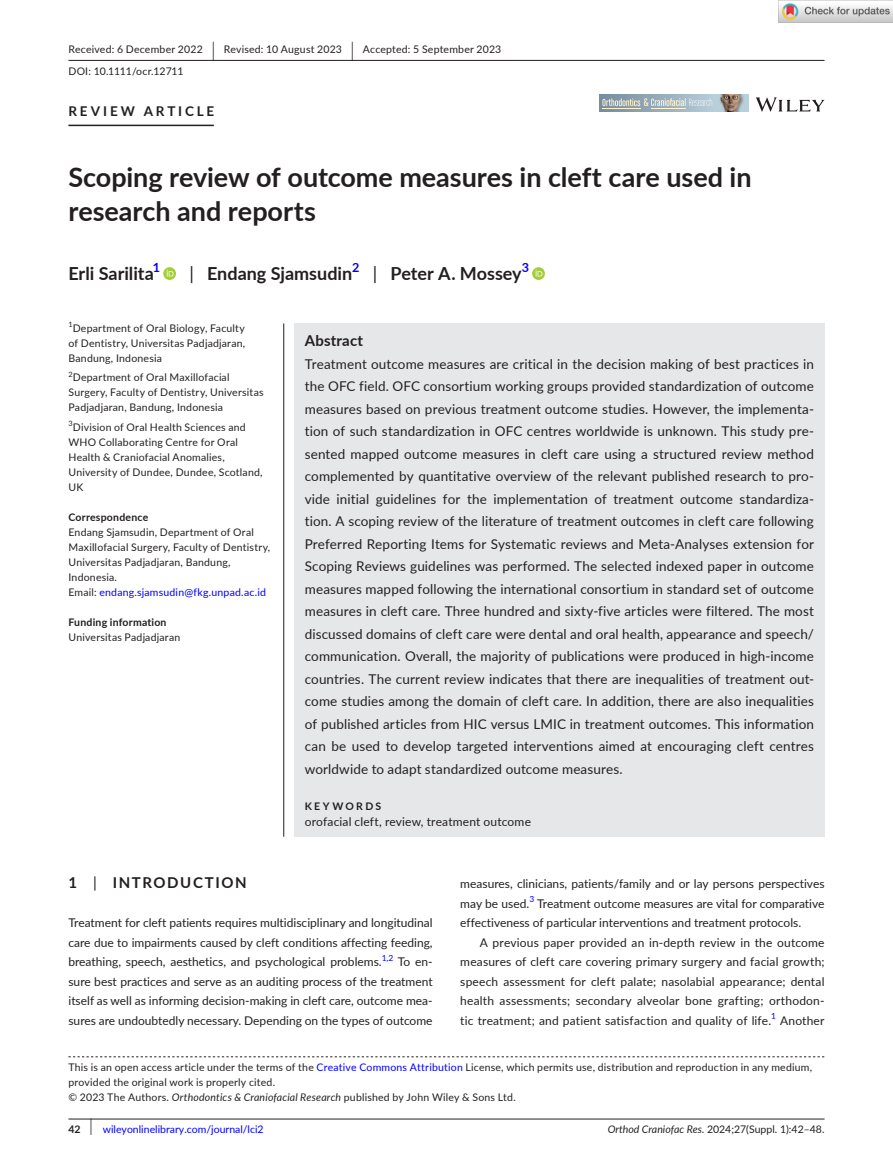
<style>
.page{position:relative;width:893px;height:1174px;background:#fff}
.page>*{position:absolute;margin:0;border:0;box-sizing:border-box;transform-origin:0 0}
.t1{font:700 27px/34.5px "Lato";letter-spacing:-.005em;color:#231f20}
.t2{font:700 18px "Lato";color:#231f20}
.t3{font:700 15px "Lato";letter-spacing:.1em;color:#231f20}
.t4{font:700 15px "Lato";letter-spacing:.015em;color:#231f20}
.t5{font:13.5px/22.5px "Lato";letter-spacing:.01em;color:#231f20;text-align:justify}
.t6{font:700 13.5px "Lato";letter-spacing:.21em;color:#231f20}
.t7{font:700 12.6px "Lato";color:#00f}
.t8{font:12px/19.5px "Lato";color:#231f20;text-align:justify}
.t9{font:10.5px/15px "Lato";letter-spacing:.02em;color:#231f20}
.t10{font:10.5px "Lato";color:#231f20}
.t11{font:10.5px "Lato";color:#00f}
.t12{font:700 10.5px "Lato";letter-spacing:.02em;color:#231f20}
.t13{font:700 10.5px "Lato";letter-spacing:.22em;color:#231f20}
.t14{font:8.4px "Lato";color:#00f}
.t15{font:7.35px "Lato";color:#231f20}
.s1{font-size:19.65px}
.s2{font-weight:400}
.s3{color:#00f}
.s4{font-style:italic}
.s5{font-weight:700;color:#231f20}
.s6{font-size:17.4px;color:#231f20}
</style>
<div class="page">
<hr style="left:68px;top:1118px;width:756px;height:1px;background:#231f20">
<svg style="left:756px;top:97px;width:68px;height:15px"></svg>
<div style="left:599px;top:94px;width:115px;height:18px;background:linear-gradient(to right,#778c9e,#b5cbd8)"></div>
<svg style="left:602px;top:98px;width:110px;height:8px"></svg>
<hr style="left:651px;top:108px;width:35px;height:1px;background:#fef2ca">
<hr style="left:602px;top:108px;width:39px;height:1px;background:#fef2ca">
<img style="left:714px;top:94px;width:34px;height:18px">
<hr style="left:68px;top:60px;width:756px;height:1px;background:#231f20">
<hr style="left:68px;top:125px;width:146px;height:1px;background:#231f20">
<svg style="left:163px;top:267px;width:13px;height:13px"></svg>
<svg style="left:167px;top:269px;width:7px;height:7px"></svg>
<svg style="left:532px;top:267px;width:13px;height:13px"></svg>
<svg style="left:536px;top:269px;width:6px;height:7px"></svg>
<div style="left:294px;top:323px;width:530px;height:513px;background:#e6e7e9"></div>
<hr style="left:283px;top:323px;width:1px;height:513px;background:#231f20">
<svg style="left:68px;top:1056px;width:756px;height:1px"></svg>
<img style="left:779px;top:0;width:114px;height:23px">
<p class="t9" style="left:68px;top:38px;width:434px;line-height:21.8px">Received: 6 December 2022 <span class="s1">|</span> Revised: 10 August 2023 <span class="s1">|</span> Accepted: 5 September 2023<br>DOI: 10.1111/ocr.12711</p>
<p class="t6" style="left:68px;top:101px;width:147px">REVIEW ARTICLE</p>
<h1 class="t1" style="left:68px;top:159px;width:685px">Scoping review of outcome measures in cleft care used in research and reports</h1>
<h2 class="t2" style="left:68px;top:260px;width:87px">Erli Sarilita</h2>
<p class="t7" style="left:153px;top:258px;width:9px">1</p>
<h2 class="t2" style="left:189px;top:260px;width:164px"><span class="s2">|</span> Endang Sjamsudin</h2>
<p class="t7" style="left:352px;top:258px;width:9px">2</p>
<h2 class="t2" style="left:373px;top:260px;width:150px"><span class="s2">|</span> Peter A. Mossey</h2>
<p class="t7" style="left:522px;top:258px;width:9px">3</p>
<p class="t15" style="left:68px;top:319px;width:6px">1</p>
<p class="t9" style="left:68px;top:320px;width:178px;text-align:justify;text-indent:4px">Department of Oral Biology, Faculty of Dentistry, Universitas Padjadjaran, Bandung, Indonesia</p>
<p class="t15" style="left:68px;top:369px;width:6px">2</p>
<p class="t9" style="left:68px;top:370px;width:197px;text-indent:4px">Department of Oral Maxillofacial<br>Surgery, Faculty of Dentistry, Universitas<br>Padjadjaran, Bandung, Indonesia</p>
<p class="t9" style="left:68px;top:419px;width:196px"><sup>3</sup>Division of Oral Health Sciences and<br>WHO Collaborating Centre for Oral<br>Health &amp; Craniofacial Anomalies,<br>University of Dundee, Dundee, Scotland,<br>UK</p>
<p class="t12" style="left:68px;top:509px;width:81px">Correspondence</p>
<p class="t9" style="left:68px;top:524px;width:203px">Endang Sjamsudin, Department of Oral Maxillofacial Surgery, Faculty of Dentistry, Universitas Padjadjaran, Bandung, Indonesia.<br>Email: <span class="s3">endang.sjamsudin@fkg.unpad.ac.id</span></p>
<p class="t12" style="left:68px;top:614px;width:100px">Funding information</p>
<p class="t9" style="left:68px;top:629px;width:113px">Universitas Padjadjaran</p>
<p class="t4" style="left:305px;top:329px;width:60px">Abstract</p>
<p class="t5" style="left:305px;top:352px;width:511px">Treatment outcome measures are critical in the decision making of best practices in the OFC field. OFC consortium working groups provided standardization of outcome measures based on previous treatment outcome studies. However, the implementa&shy;tion of such standardization in OFC centres worldwide is unknown. This study pre&shy;sented mapped outcome measures in cleft care using a structured review method complemented by quantitative overview of the relevant published research to pro&shy;vide initial guidelines for the implementation of treatment outcome standardiza&shy;tion. A scoping review of the literature of treatment outcomes in cleft care following Preferred Reporting Items for Systematic reviews and Meta-Analyses extension for Scoping Reviews guidelines was performed. The selected indexed paper in outcome measures mapped following the international consortium in standard set of outcome measures in cleft care. Three hundred and sixty-five articles were filtered. The most discussed domains of cleft care were dental and oral health, appearance and speech/ communication. Overall, the majority of publications were produced in high-income countries. The current review indicates that there are inequalities of treatment out&shy;come studies among the domain of cleft care. In addition, there are also inequalities of published articles from HIC versus LMIC in treatment outcomes. This information can be used to develop targeted interventions aimed at encouraging cleft centres worldwide to adapt standardized outcome measures.</p>
<p class="t13" style="left:305px;top:798px;width:78px">KEYWORDS</p>
<p class="t8" style="left:305px;top:811px;width:228px">orofacial cleft, review, treatment outcome</p>
<p class="t3" style="left:68px;top:872px;width:180px">1 <span class="s2">|</span> INTRODUCTION</p>
<p class="t8" style="left:68px;top:912px;width:366px">Treatment for cleft patients requires multidisciplinary and longitudinal care due to impairments caused by cleft conditions affecting feeding, breathing, speech, aesthetics, and psychological problems.</p>
<p class="t14" style="left:382px;top:952px;width:13px">1,2</p>
<p class="t8" style="left:68px;top:951px;width:366px;text-indent:329px">To en&shy;sure best practices and serve as an auditing process of the treatment itself as well as informing decision-making in cleft care, outcome mea&shy;sures are undoubtedly necessary. Depending on the types of outcome</p>
<p class="t8" style="left:460px;top:873px;width:366px">measures, clinicians, patients/family and or lay persons perspectives may be used.</p>
<p class="t14" style="left:529px;top:893px;width:6px">3</p>
<p class="t8" style="left:460px;top:893px;width:366px;text-indent:77px">Treatment outcome measures are vital for comparative effectiveness of particular interventions and treatment protocols.</p>
<p class="t8" style="left:460px;top:932px;width:366px;text-indent:19px">A previous paper provided an in-depth review in the outcome measures of cleft care covering primary surgery and facial growth; speech assessment for cleft palate; nasolabial appearance; dental health assessments; secondary alveolar bone grafting; orthodon&shy;tic treatment; and patient satisfaction and quality of life.<sup>1</sup> Another</p>
<p class="t9" style="left:68px;top:1059px;width:745px">This is an open access article under the terms of the <span class="s3">Creative Commons Attribution</span> License, which permits use, distribution and reproduction in any medium, provided the original work is properly cited.<br>© 2023 The Authors. <span class="s4">Orthodontics &amp; Craniofacial Research</span> published by John Wiley &amp; Sons Ltd.</p>
<p class="t11" style="left:68px;top:1121px;width:197px"><span class="s5">42</span> <span class="s6">|</span> wileyonlinelibrary.com/journal/lci2</p>
<p class="t10" style="left:608px;top:1121px;width:218px"><span class="s4">Orthod Craniofac Res.</span> 2024;27(Suppl. 1):42–48.</p>
</div>
